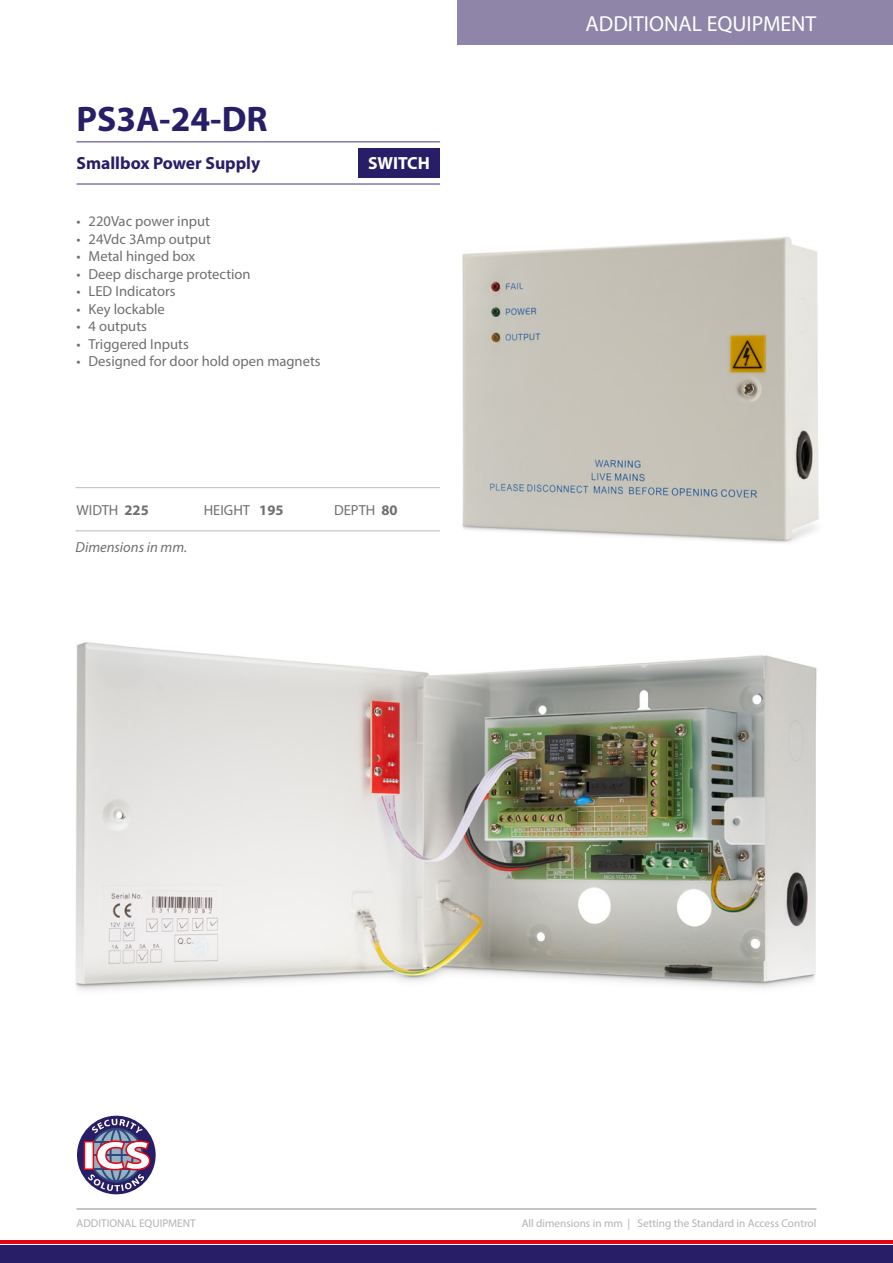
<style>
.page{position:relative;width:893px;height:1263px;background:#fff}
.page>*{position:absolute;margin:0;border:0;box-sizing:border-box;transform-origin:0 0}
.t1{font:700 35.55px "Myriad Pro";color:#281d67}
.t2{font:21.75px "Myriad Pro";color:#fff}
.t3{font:700 17.55px "Myriad Pro";color:#281d67}
.t4{font:700 17.55px "Myriad Pro";color:#fff}
.t5{font:14.55px "Myriad Pro";color:#706f6f}
.t6{font:italic 14.55px "Myriad Pro";color:#706f6f}
.t7{font:11.25px "Myriad Pro";color:#b3b2b2}
.s1{font-weight:700}
</style>
<div class="page">
<svg style="left:77px;top:1115px;width:79px;height:80px"></svg>
<div style="left:0;top:1246px;width:893px;height:17px;background:#281d67"></div>
<hr style="left:0;top:1241px;width:893px;height:3px;background:#e30613">
<div style="left:458px;top:0;width:435px;height:45px;background:#8e85a8"></div>
<hr style="left:77px;top:1208px;width:739px;height:2px;background:#b3b2b2">
<hr style="left:77px;top:141px;width:363px;height:2px;background:#8378aa">
<hr style="left:77px;top:183px;width:363px;height:2px;background:#8378aa">
<img style="left:462px;top:237px;width:357px;height:306px">
<img style="left:75px;top:642px;width:742px;height:348px">
<hr style="left:75px;top:487px;width:365px;height:1px;background:#bbbabd">
<hr style="left:75px;top:530px;width:365px;height:1px;background:#bbbabd">
<div style="left:358px;top:148px;width:82px;height:30px;background:#281d67"></div>
<h1 class="t1" style="left:77px;top:95px;width:192px">PS3A-24-DR</h1>
<p class="t3" style="left:77px;top:152px;width:185px">Smallbox Power Supply</p>
<p class="t5" style="left:77px;top:212px;width:135px">• 220Vac power input</p>
<p class="t5" style="left:77px;top:230px;width:136px">• 24Vdc 3Amp output</p>
<p class="t5" style="left:77px;top:247px;width:120px">• Metal hinged box</p>
<p class="t5" style="left:77px;top:265px;width:176px">• Deep discharge protection</p>
<p class="t5" style="left:77px;top:282px;width:101px">• LED Indicators</p>
<p class="t5" style="left:77px;top:300px;width:90px">• Key lockable</p>
<p class="t5" style="left:77px;top:317px;width:72px">• 4 outputs</p>
<p class="t5" style="left:77px;top:335px;width:114px">• Triggered Inputs</p>
<p class="t5" style="left:77px;top:352px;width:246px">• Designed for door hold open magnets</p>
<p class="t4" style="left:368px;top:152px;width:63px">SWITCH</p>
<p class="t5" style="left:77px;top:502px;width:74px">WIDTH <span class="s1">225</span></p>
<p class="t5" style="left:204px;top:502px;width:81px">HEIGHT <span class="s1">195</span></p>
<p class="t5" style="left:334px;top:502px;width:65px">DEPTH <span class="s1">80</span></p>
<p class="t6" style="left:75px;top:538px;width:113px">Dimensions in mm.</p>
<h2 class="t2" style="left:585px;top:11px;width:232px">ADDITIONAL EQUIPMENT</h2>
<p class="t7" style="left:77px;top:1216px;width:121px">ADDITIONAL EQUIPMENT</p>
<p class="t7" style="left:522px;top:1216px;width:296px">All dimensions in mm | Setting the Standard in Access Control</p>
</div>
